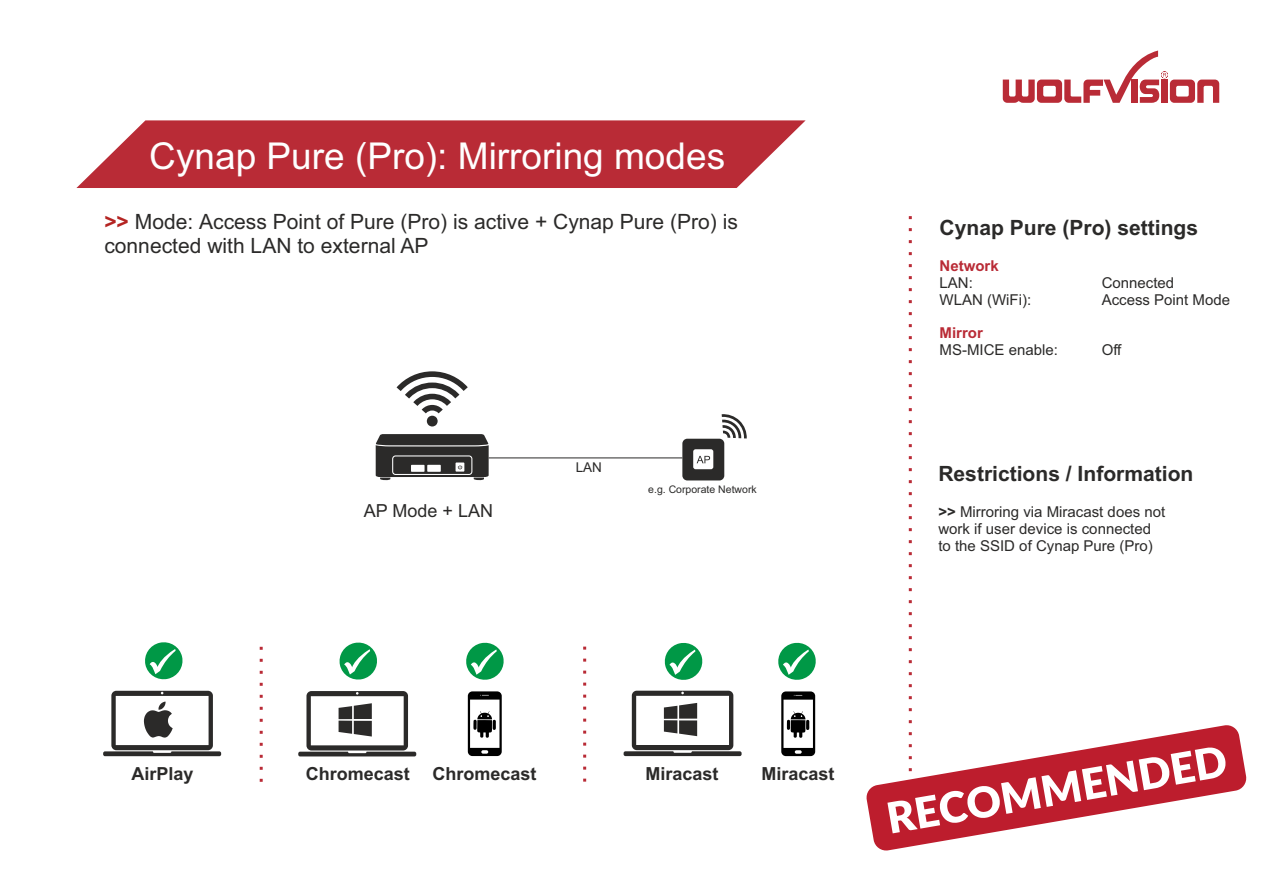
<style>
.page{position:relative;width:1263px;height:893px;background:#fff}
.page>*{position:absolute;margin:0;border:0;box-sizing:border-box;transform-origin:0 0}
.t1{font:37.05px "Arial";color:#fefefe}
.t2{font:21px/23.5px "Arial";color:#2b2a29}
.t3{font:700 21px "Arial";color:#2b2a29}
.t4{font:700 18px "Arial";color:#2b2a29}
.t5{font:18px "Arial";color:#2b2a29}
.t6{font:15px/16.8px "Arial";color:#2b2a29}
.t7{font:700 15px "Arial";color:#b92b36}
.t8{font:13.5px "Arial";color:#2b2a29}
.t9{font:10.5px "Arial";color:#2b2a29}
.s1{font-weight:700;color:#b42422}
.s2{font-weight:700}
</style>
<div class="page">
<svg style="left:376px;top:434px;width:113px;height:47px;background:#555453"></svg>
<svg style="left:76px;top:120px;width:730px;height:68px;background:#c0404a"></svg>
<svg style="left:1003px;top:51px;width:216px;height:52px"></svg>
<svg style="left:682px;top:414px;width:65px;height:66px"></svg>
<hr style="left:489px;top:458px;width:193px;height:1px;background:#2b2a29">
<svg style="left:397px;top:371px;width:71px;height:55px"></svg>
<svg style="left:909px;top:216px;width:3px;height:508px"></svg>
<svg style="left:339px;top:642px;width:38px;height:38px"></svg>
<svg style="left:103px;top:691px;width:118px;height:65px"></svg>
<svg style="left:145px;top:642px;width:38px;height:38px"></svg>
<svg style="left:664px;top:643px;width:39px;height:37px"></svg>
<svg style="left:778px;top:642px;width:38px;height:38px"></svg>
<svg style="left:583px;top:647px;width:3px;height:135px"></svg>
<svg style="left:466px;top:642px;width:38px;height:38px"></svg>
<svg style="left:260px;top:647px;width:3px;height:135px"></svg>
<svg style="left:298px;top:691px;width:118px;height:65px"></svg>
<svg style="left:468px;top:691px;width:34px;height:65px"></svg>
<svg style="left:624px;top:691px;width:118px;height:65px"></svg>
<svg style="left:781px;top:691px;width:34px;height:65px"></svg>
<svg style="left:866px;top:725px;width:381px;height:126px"></svg>
<h1 class="t1" style="left:149px;top:142px;width:577px">Cynap Pure (Pro): Mirroring modes</h1>
<h2 class="t2" style="left:104px;top:212px;width:635px"><span class="s1">&gt;&gt;</span> Mode: Access Point of Pure (Pro) is active + Cynap Pure (Pro) is connected with LAN to external AP</h2>
<p class="t5" style="left:364px;top:504px;width:131px">AP Mode + LAN</p>
<p class="t8" style="left:576px;top:462px;width:28px">LAN</p>
<p class="t9" style="left:648px;top:485px;width:110px">e.g. Corporate Network</p>
<p class="t4" style="left:131px;top:767px;width:64px">AirPlay</p>
<p class="t4" style="left:306px;top:767px;width:232px">Chromecast Chromecast</p>
<p class="t4" style="left:645px;top:767px;width:75px">Miracast</p>
<p class="t4" style="left:761px;top:767px;width:75px">Miracast</p>
<h2 class="t3" style="left:939px;top:219px;width:260px">Cynap Pure (Pro) settings</h2>
<p class="t7" style="left:940px;top:260px;width:61px">Network</p>
<p class="t6" style="left:940px;top:276px;width:35px">LAN:</p>
<p class="t6" style="left:1102px;top:276px;width:74px">Connected</p>
<p class="t6" style="left:940px;top:292px;width:93px">WLAN (WiFi):</p>
<p class="t6" style="left:1102px;top:292px;width:130px">Access Point Mode</p>
<p class="t7" style="left:940px;top:327px;width:45px">Mirror</p>
<p class="t6" style="left:940px;top:343px;width:120px">MS-MICE enable:</p>
<p class="t6" style="left:1102px;top:343px;width:21px">Off</p>
<h2 class="t3" style="left:938px;top:465px;width:257px">Restrictions / Information</h2>
<p class="t6" style="left:938px;top:505px;width:228px"><span class="s2">&gt;&gt;</span> Mirroring via Miracast does not work if user device is connected to the SSID of Cynap Pure (Pro)</p>
</div>
